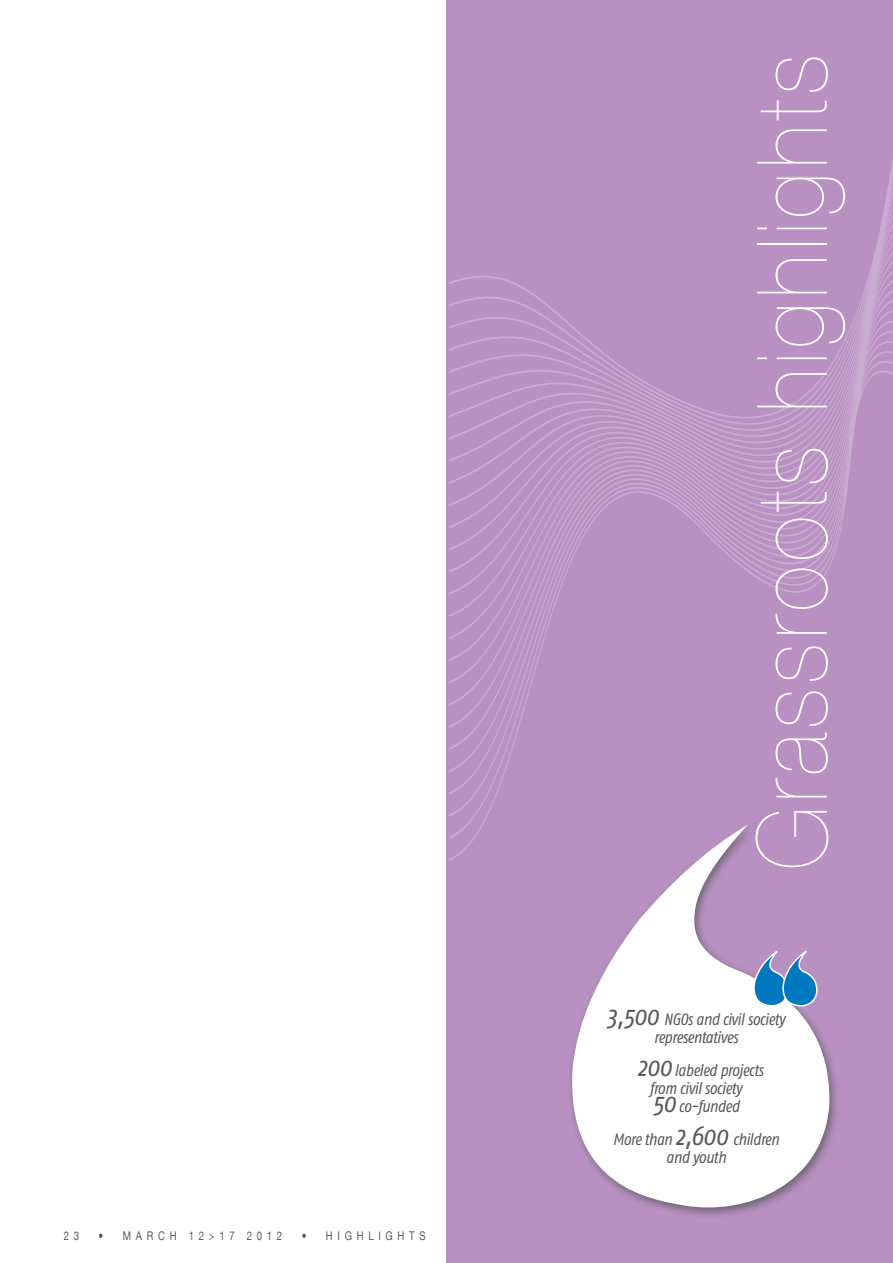
<style>
.page{position:relative;width:893px;height:1263px;background:#fff}
.page>*{position:absolute;margin:0;border:0;box-sizing:border-box;transform-origin:0 0}
.t1{font:200 97.5px "Helvetica Neue";letter-spacing:.05em;color:#fff;scale:.9 1}
.t2{font:italic 16.5px/18px "Fago Co";letter-spacing:-.02em;color:#57585a;text-align:center}
.t3{font:12px "Helvetica Neue";letter-spacing:.49em;color:#57585a;scale:.8 1}
.s1{font-size:27px}
</style>
<div class="page">
<div style="left:446px;top:0;width:447px;height:1263px;background:#b890c2"></div>
<svg style="left:449px;top:158px;width:444px;height:703px"></svg>
<div style="left:567px;top:819px;width:280px;height:406px;background:#b890c2"></div>
<svg style="left:566px;top:824px;width:265px;height:392px;fill:#fff"></svg>
<svg style="left:752px;top:945px;width:66px;height:62px"></svg>
<p class="t3" style="left:64px;top:1229px;width:21px">2 3</p>
<p class="t3" style="left:99px;top:1229px;width:231px">• MARCH 12&gt;17 2012</p>
<p class="t3" style="left:302px;top:1229px;width:156px">• HIGHLIGHTS</p>
<h1 class="t1" style="left:736px;top:870px;width:908px;rotate:-90deg">Grassroots highlights</h1>
<p class="t2" style="left:607px;top:1010px;width:180px"><span class="s1">3,500</span> NGOs and civil society representatives</p>
<p class="t2" style="left:637px;top:1061px;width:128px"><span class="s1">200</span> labeled projects from civil society<br><span class="s1">50</span> co-funded</p>
<p class="t2" style="left:613px;top:1130px;width:168px">More than <span class="s1">2,600</span> children and youth</p>
</div>
